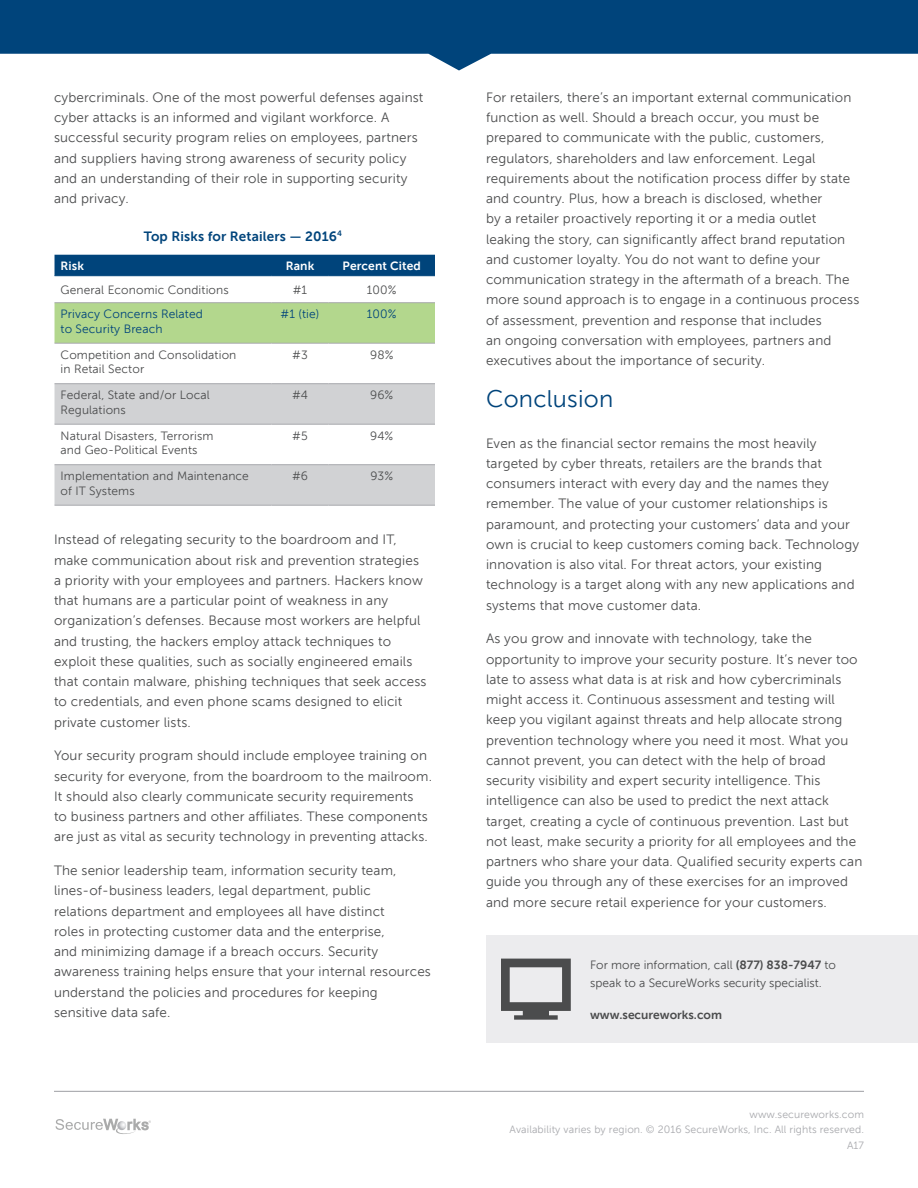
<style>
.page{position:relative;width:918px;height:1188px;background:#fff}
.page>*{position:absolute;margin:0;border:0;box-sizing:border-box;transform-origin:0 0}
.t1{font:24px "Museo Sans For Dell";letter-spacing:.01em;color:#00447b}
.t2{font:13.5px/20.2px "Museo Sans For Dell";letter-spacing:.01em;color:#4b4c4d}
.t3{font:700 13.5px "Museo Sans For Dell";letter-spacing:.01em;color:#00447b}
.t4{font:12px/14.4px "Museo Sans For Dell";letter-spacing:.01em;color:#4b4c4d}
.t5{font:12px/14.4px "Museo Sans For Dell";letter-spacing:.01em;color:#00447b}
.t6{font:700 12px "Museo Sans For Dell";letter-spacing:.01em;color:#fff}
.t7{font:700 12px "Museo Sans For Dell";color:#4b4c4d}
.t8{font:10.5px/15px "Museo Sans For Dell";letter-spacing:.01em;color:#a8a9ad;text-align:right}
.s1{font-weight:700}
</style>
<div class="page">
<hr style="left:54px;top:1091px;width:810px;height:1px;background:#a8a9ad">
<svg style="left:0;top:0;width:918px;height:70px;fill:#00447b"></svg>
<div style="left:486px;top:935px;width:432px;height:108px;background:#ececee"></div>
<svg style="left:501px;top:959px;width:70px;height:61px"></svg>
<div style="left:55px;top:255px;width:380px;height:21px;background:#00447b"></div>
<div style="left:55px;top:303px;width:380px;height:40px;background:#b3d78d"></div>
<svg style="left:55px;top:384px;width:380px;height:121px;fill:#d1d2d4"></svg>
<hr style="left:55px;top:302px;width:216px;height:1px;background:#a8a9ad">
<hr style="left:272px;top:302px;width:56px;height:1px;background:#a8a9ad">
<hr style="left:328px;top:302px;width:107px;height:1px;background:#a8a9ad">
<hr style="left:55px;top:343px;width:216px;height:1px;background:#a8a9ad">
<hr style="left:272px;top:343px;width:56px;height:1px;background:#a8a9ad">
<hr style="left:328px;top:343px;width:107px;height:1px;background:#a8a9ad">
<hr style="left:55px;top:383px;width:216px;height:1px;background:#a8a9ad">
<hr style="left:272px;top:383px;width:56px;height:1px;background:#a8a9ad">
<hr style="left:328px;top:383px;width:107px;height:1px;background:#a8a9ad">
<hr style="left:55px;top:424px;width:216px;height:1px;background:#a8a9ad">
<hr style="left:272px;top:424px;width:56px;height:1px;background:#a8a9ad">
<hr style="left:328px;top:424px;width:107px;height:1px;background:#a8a9ad">
<hr style="left:55px;top:464px;width:216px;height:1px;background:#a8a9ad">
<hr style="left:272px;top:464px;width:56px;height:1px;background:#a8a9ad">
<hr style="left:328px;top:464px;width:107px;height:1px;background:#a8a9ad">
<hr style="left:55px;top:275px;width:216px;height:1px;background:#00447b">
<hr style="left:272px;top:275px;width:56px;height:1px;background:#00447b">
<hr style="left:328px;top:275px;width:107px;height:1px;background:#00447b">
<hr style="left:55px;top:505px;width:216px;height:1px;background:#a8a9ad">
<hr style="left:272px;top:505px;width:56px;height:1px;background:#a8a9ad">
<hr style="left:328px;top:505px;width:107px;height:1px;background:#a8a9ad">
<svg style="left:55px;top:1119px;width:96px;height:15px"></svg>
<p class="t2" style="left:54px;top:87px;width:371px">cybercriminals. One of the most powerful defenses against cyber attacks is an informed and vigilant workforce. A successful security program relies on employees, partners and suppliers having strong awareness of security policy and an understanding of their role in supporting security and privacy.</p>
<p class="t2" style="left:486px;top:87px;width:375px">For retailers, there’s an important external communication function as well. Should a breach occur, you must be prepared to communicate with the public, customers, regulators, shareholders and law enforcement. Legal requirements about the notification process differ by state and country. Plus, how a breach is disclosed, whether<br>by a retailer proactively reporting it or a media outlet leaking the story, can significantly affect brand reputation and customer loyalty. You do not want to define your communication strategy in the aftermath of a breach. The more sound approach is to engage in a continuous process of assessment, prevention and response that includes<br>an ongoing conversation with employees, partners and executives about the importance of security.</p>
<h1 class="t1" style="left:486px;top:386px;width:129px">Conclusion</h1>
<p class="t2" style="left:486px;top:433px;width:375px">Even as the financial sector remains the most heavily targeted by cyber threats, retailers are the brands that consumers interact with every day and the names they remember. The value of your customer relationships is paramount, and protecting your customers’ data and your own is crucial to keep customers coming back. Technology innovation is also vital. For threat actors, your existing technology is a target along with any new applications and systems that move customer data.</p>
<p class="t2" style="left:486px;top:629px;width:378px">As you grow and innovate with technology, take the opportunity to improve your security posture. It’s never too late to assess what data is at risk and how cybercriminals might access it. Continuous assessment and testing will keep you vigilant against threats and help allocate strong prevention technology where you need it most. What you cannot prevent, you can detect with the help of broad security visibility and expert security intelligence. This intelligence can also be used to predict the next attack target, creating a cycle of continuous prevention. Last but not least, make security a priority for all employees and the partners who share your data. Qualified security experts can guide you through any of these exercises for an improved and more secure retail experience for your customers.</p>
<p class="t3" style="left:144px;top:228px;width:200px">Top Risks for Retailers — 2016<sup>4</sup></p>
<p class="t6" style="left:61px;top:259px;width:25px">Risk</p>
<p class="t6" style="left:286px;top:259px;width:30px">Rank</p>
<p class="t6" style="left:343px;top:259px;width:80px">Percent Cited</p>
<p class="t4" style="left:61px;top:282px;width:170px">General Economic Conditions</p>
<p class="t4" style="left:293px;top:282px;width:16px">#1</p>
<p class="t4" style="left:367px;top:282px;width:31px">100%</p>
<p class="t5" style="left:61px;top:307px;width:144px">Privacy Concerns Related to Security Breach</p>
<p class="t5" style="left:281px;top:307px;width:40px">#1 (tie)</p>
<p class="t5" style="left:367px;top:307px;width:31px">100%</p>
<p class="t4" style="left:61px;top:348px;width:177px">Competition and Consolidation in Retail Sector</p>
<p class="t4" style="left:292px;top:348px;width:17px">#3</p>
<p class="t4" style="left:370px;top:348px;width:25px">98%</p>
<p class="t4" style="left:61px;top:388px;width:151px">Federal, State and/or Local<br>Regulations</p>
<p class="t4" style="left:292px;top:388px;width:17px">#4</p>
<p class="t4" style="left:370px;top:388px;width:25px">96%</p>
<p class="t4" style="left:61px;top:429px;width:155px">Natural Disasters, Terrorism and Geo-Political Events</p>
<p class="t4" style="left:292px;top:429px;width:17px">#5</p>
<p class="t4" style="left:370px;top:429px;width:25px">94%</p>
<p class="t4" style="left:61px;top:469px;width:190px">Implementation and Maintenance of IT Systems</p>
<p class="t4" style="left:292px;top:469px;width:17px">#6</p>
<p class="t4" style="left:370px;top:469px;width:24px">93%</p>
<p class="t2" style="left:54px;top:530px;width:374px">Instead of relegating security to the boardroom and IT, make communication about risk and prevention strategies a priority with your employees and partners. Hackers know that humans are a particular point of weakness in any organization’s defenses. Because most workers are helpful and trusting, the hackers employ attack techniques to exploit these qualities, such as socially engineered emails that contain malware, phishing techniques that seek access to credentials, and even phone scams designed to elicit private customer lists.</p>
<p class="t2" style="left:54px;top:746px;width:380px">Your security program should include employee training on security for everyone, from the boardroom to the mailroom.<br>It should also clearly communicate security requirements<br>to business partners and other affiliates. These components are just as vital as security technology in preventing attacks.</p>
<p class="t2" style="left:54px;top:860px;width:378px">The senior leadership team, information security team, lines-of-business leaders, legal department, public<br>relations department and employees all have distinct<br>roles in protecting customer data and the enterprise,<br>and minimizing damage if a breach occurs. Security awareness training helps ensure that your internal resources understand the policies and procedures for keeping sensitive data safe.</p>
<p class="t4" style="left:590px;top:956px;width:248px;line-height:18px">For more information, call <span class="s1">(877) 838-7947</span> to speak to a SecureWorks security specialist.</p>
<p class="t7" style="left:590px;top:1008px;width:133px">www.secureworks.com</p>
<p class="t8" style="left:510px;top:1107px;width:356px">www.secureworks.com<br>Availability varies by region. © 2016 SecureWorks, Inc. All rights reserved.</p>
<p class="t8" style="left:847px;top:1138px;width:18px">A17</p>
</div>
